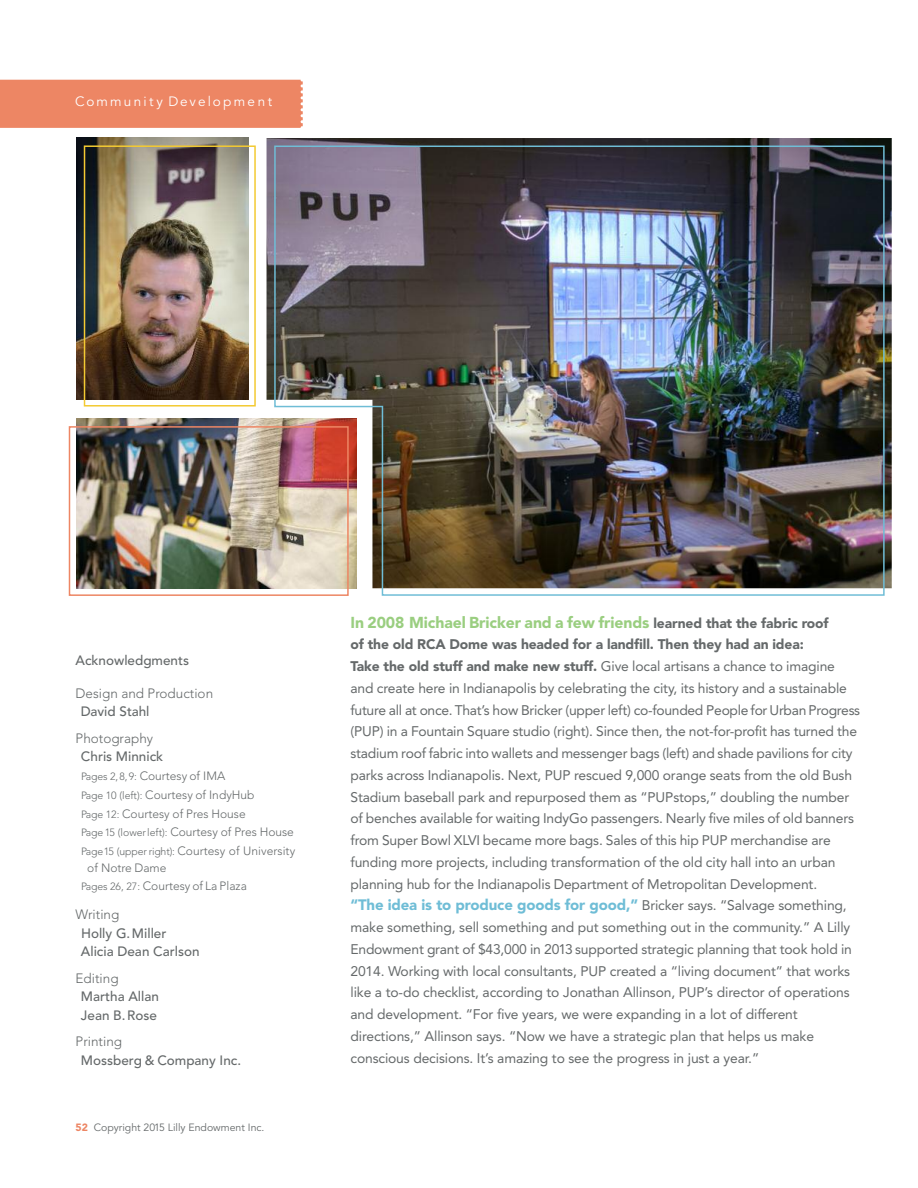
<style>
.page{position:relative;width:918px;height:1188px;background:#fff}
.page>*{position:absolute;margin:0;border:0;box-sizing:border-box;transform-origin:0 0}
.t1{font:900 15.75px "Avenir";letter-spacing:-.005em;color:#9ace80}
.t2{font:900 15px "Avenir";letter-spacing:-.01em;color:#6fbdd6}
.t3{font:13.8px/21.8px "Avenir";letter-spacing:-.01em;color:#65696a}
.t4{font:500 13.5px/18.8px "Avenir";color:#65696a}
.t5{font:300 13.5px "Avenir";color:#65696a}
.t6{font:13.5px "Avenir";letter-spacing:.165em;color:#fff}
.t7{font:300 12px/18.8px "Avenir";color:#65696a}
.t8{font:10.5px "Avenir";color:#65696a}
.s1{font-size:10.5px}
.s2{font-weight:900;color:#ed8664}
.s3{font-size:13.8px;color:#65696a}
.s4{font-weight:900}
.s5{font-weight:400;font-size:13.8px;color:#65696a}
</style>
<div class="page">
<img style="left:267px;top:138px;width:625px;height:450px">
<img style="left:76px;top:138px;width:172px;height:261px">
<div style="left:84px;top:145px;width:172px;height:262px;border:2px solid #f3ca32"></div>
<img style="left:76px;top:418px;width:198px;height:170px">
<div style="left:69px;top:426px;width:280px;height:170px;border:2px solid #ed8664"></div>
<div style="left:0;top:80px;width:303px;height:48px;background:#ed8664"></div>
<img style="left:274px;top:146px;width:611px;height:450px">
<p class="t6" style="left:75px;top:93px;width:199px">Community Development</p>
<p class="t4" style="left:76px;top:650px;width:115px">Acknowledgments</p>
<p class="t5" style="left:76px;top:685px;width:139px">Design and Production</p>
<p class="t4" style="left:81px;top:702px;width:70px">David Stahl</p>
<p class="t5" style="left:76px;top:730px;width:79px">Photography</p>
<p class="t4" style="left:81px;top:746px;width:84px">Chris Minnick</p>
<p class="t7" style="left:81px;top:767px;width:216px"><span class="s1">Pages 2,8,9:</span> Courtesy of IMA<br><span class="s1">Page 10 (left):</span> Courtesy of IndyHub<br><span class="s1">Page 12:</span> Courtesy of Pres House<br><span class="s1">Page 15 (lowerleft):</span> Courtesy of Pres House <span class="s1">Page15 (upper right):</span> Courtesy of University</p>
<p class="t7" style="left:81px;top:858px;width:167px;text-indent:6px">of Notre Dame<br><span class="s1">Pages 26, 27:</span> Courtesy of La Plaza</p>
<p class="t5" style="left:76px;top:906px;width:45px">Writing</p>
<p class="t4" style="left:81px;top:923px;width:120px">Holly G.Miller<br>Alicia Dean Carlson</p>
<p class="t5" style="left:76px;top:970px;width:45px">Editing</p>
<p class="t4" style="left:81px;top:986px;width:79px">Martha Allan<br>Jean B.Rose</p>
<p class="t5" style="left:76px;top:1033px;width:48px">Printing</p>
<p class="t4" style="left:81px;top:1050px;width:162px">Mossberg &amp; Company Inc.</p>
<p class="t8" style="left:76px;top:1121px;width:190px"><span class="s2">52</span> Copyright 2015 Lilly Endowment Inc.</p>
<p class="t1" style="left:350px;top:609px;width:480px">In 2008 Michael Bricker and a few friends <span class="s3">learned that the fabric roof</span></p>
<p class="t3" style="left:350px;top:633px;width:511px"><span class="s4">of the old RCA Dome was headed for a landfill. Then they had an idea:<br>Take the old stuff and make new stuff.</span> Give local artisans a chance to imagine and create here in Indianapolis by celebrating the city, its history and a sustainable future all at once. That’s how Bricker (upper left) co-founded People for Urban Progress (PUP) in a Fountain Square studio (right). Since then, the not-for-profit has turned the stadium roof fabric into wallets and messenger bags (left) and shade pavilions for city parks across Indianapolis. Next, PUP rescued 9,000 orange seats from the old Bush Stadium baseball park and repurposed them as “PUPstops,” doubling the number of benches available for waiting IndyGo passengers. Nearly five miles of old banners from Super Bowl XLVI became more bags. Sales of this hip PUP merchandise are funding more projects, including transformation of the old city hall into an urban planning hub for the Indianapolis Department of Metropolitan Development.</p>
<p class="t2" style="left:350px;top:892px;width:498px">“The idea is to produce goods for good,” <span class="s5">Bricker says. “Salvage something,</span></p>
<p class="t3" style="left:350px;top:916px;width:503px">make something, sell something and put something out in the community.” A Lilly Endowment grant of $43,000 in 2013 supported strategic planning that took hold in 2014. Working with local consultants, PUP created a “living document” that works like a to-do checklist, according to Jonathan Allinson, PUP’s director of operations and development. “For five years, we were expanding in a lot of different directions,” Allinson says. “Now we have a strategic plan that helps us make conscious decisions. It’s amazing to see the progress in just a year.”</p>
</div>
